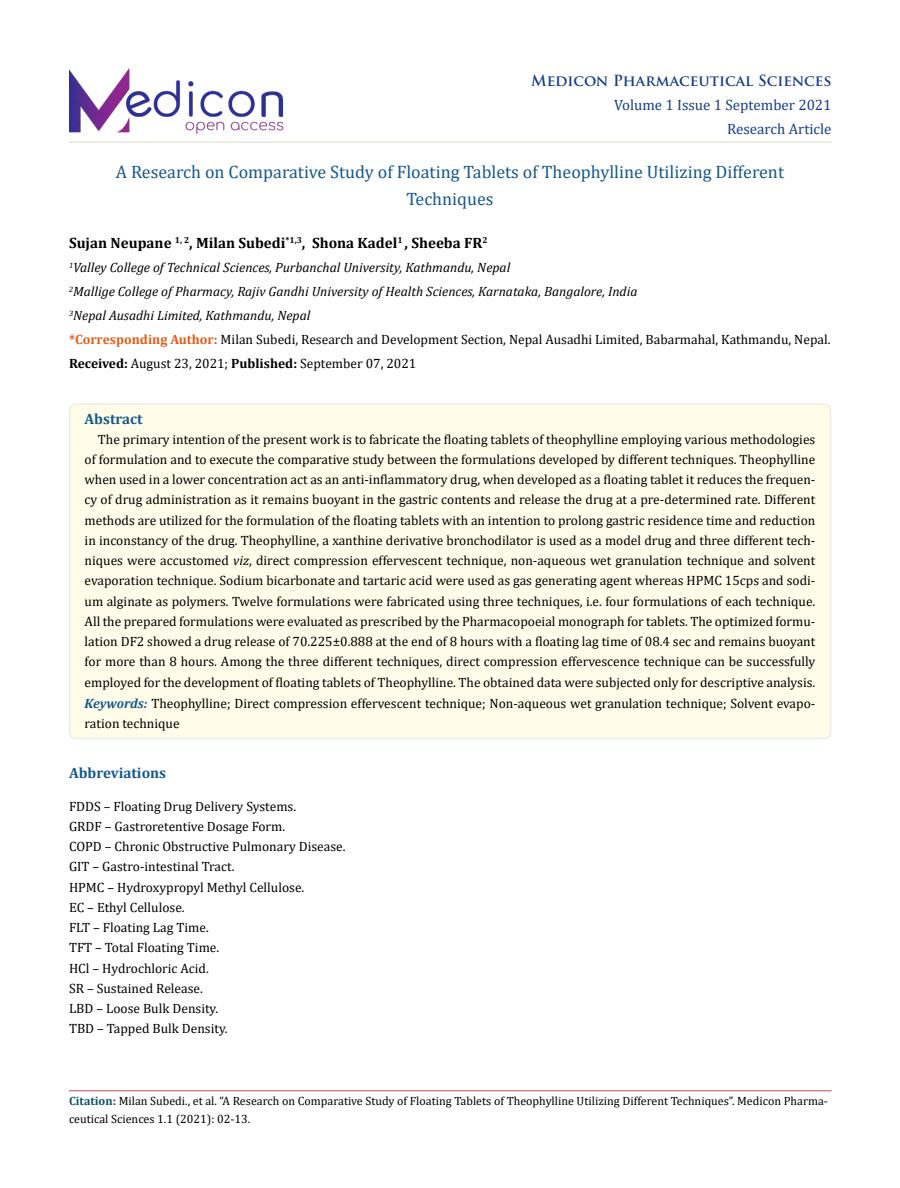
<style>
.page{position:relative;width:900px;height:1188px;background:#fff}
.page>*{position:absolute;margin:0;border:0;box-sizing:border-box;transform-origin:0 0}
.t1{font:18px/27px "Cambria";color:#15588c;text-align:center}
.t2{font:700 15px "Cambria";color:#000}
.t3{font:15px/24px "Cambria";color:#173e88;text-align:right}
.t4{font:700 15px "Trajan Pro";color:#173e88}
.t5{font:700 15px "Cambria";color:#15588c}
.t6{font:13.5px/20.2px "Cambria";color:#000;text-align:justify}
.t7{font:italic 13.5px/24px "Cambria";color:#000}
.t8{font:12px/18px "Cambria";color:#000}
.s1{font-weight:700;font-style:normal;color:#e05d1a}
.s2{font-style:normal}
.s3{font-weight:700;font-style:normal}
.s4{font-style:italic}
.s5{font-weight:700;font-style:italic;color:#15588c}
.s6{font-weight:700;color:#0e536a}
.s7{font-weight:700;color:#173e88}
</style>
<div class="page">
<img style="left:69px;top:68px;width:218px;height:74px">
<hr style="left:69px;top:1091px;width:763px;height:1px;background:#c0504d">
<hr style="left:69px;top:142px;width:762px;height:1px;background:#e0dfcd">
<div style="left:70px;top:404px;width:761px;height:334px;background:#fffde9;border-radius:6px"></div>
<div style="left:69px;top:404px;width:762px;height:335px;border:2px solid #eeece1;border-radius:6px"></div>
<p class="t4" style="left:531px;top:71px;width:302px">Medicon Pharmaceutical Sciences</p>
<p class="t3" style="left:614px;top:92px;width:219px">Volume 1 Issue 1 September 2021<br>Research Article</p>
<h1 class="t1" style="left:116px;top:158px;width:670px">A Research on Comparative Study of Floating Tablets of Theophylline Utilizing Different<br>Techniques</h1>
<p class="t2" style="left:69px;top:232px;width:420px">Sujan Neupane <sup>1,</sup> <sup>2</sup>, Milan Subedi<sup>*1,3</sup>, Shona Kadel<sup>1</sup> , Sheeba FR<sup>2</sup></p>
<p class="t7" style="left:69px;top:255px;width:763px"><sup>1</sup>Valley College of Technical Sciences, Purbanchal University, Kathmandu, Nepal<br><sup>2</sup>Mallige College of Pharmacy, Rajiv Gandhi University of Health Sciences, Karnataka, Bangalore, India<br><sup>3</sup>Nepal Ausadhi Limited, Kathmandu, Nepal<br><span class="s1">*Corresponding Author:</span> <span class="s2">Milan Subedi, Research and Development Section, Nepal Ausadhi Limited, Babarmahal, Kathmandu, Nepal.<br></span><span class="s3">Received:</span> <span class="s2">August 23, 2021;</span> <span class="s3">Published:</span> <span class="s2">September 07, 2021</span></p>
<p class="t5" style="left:85px;top:408px;width:60px">Abstract</p>
<p class="t6" style="left:85px;top:429px;width:732px;text-indent:13px">The primary intention of the present work is to fabricate the floating tablets of theophylline employing various methodologies of formulation and to execute the comparative study between the formulations developed by different techniques. Theophylline when used in a lower concentration act as an anti-inflammatory drug, when developed as a floating tablet it reduces the frequen&shy;cy of drug administration as it remains buoyant in the gastric contents and release the drug at a pre-determined rate. Different methods are utilized for the formulation of the floating tablets with an intention to prolong gastric residence time and reduction in inconstancy of the drug. Theophylline, a xanthine derivative bronchodilator is used as a model drug and three different tech&shy;niques were accustomed <span class="s4">viz</span>, direct compression effervescent technique, non-aqueous wet granulation technique and solvent evaporation technique. Sodium bicarbonate and tartaric acid were used as gas generating agent whereas HPMC 15cps and sodi&shy;um alginate as polymers. Twelve formulations were fabricated using three techniques, i.e. four formulations of each technique.<br>All the prepared formulations were evaluated as prescribed by the Pharmacopoeial monograph for tablets. The optimized formu&shy;lation DF2 showed a drug release of 70.225±0.888 at the end of 8 hours with a floating lag time of 08.4 sec and remains buoyant for more than 8 hours. Among the three different techniques, direct compression effervescence technique can be successfully employed for the development of floating tablets of Theophylline. The obtained data were subjected only for descriptive analysis.<br><span class="s5">Keywords:</span> Theophylline; Direct compression effervescent technique; Non-aqueous wet granulation technique; Solvent evapo&shy;ration technique</p>
<p class="t5" style="left:69px;top:763px;width:99px">Abbreviations</p>
<p class="t6" style="left:69px;top:796px;width:278px;text-align:left">FDDS – Floating Drug Delivery Systems.<br>GRDF – Gastroretentive Dosage Form.<br>COPD – Chronic Obstructive Pulmonary Disease.<br>GIT – Gastro-intestinal Tract.<br>HPMC – Hydroxypropyl Methyl Cellulose.<br>EC – Ethyl Cellulose.<br>FLT – Floating Lag Time.<br>TFT – Total Floating Time.<br>HCl – Hydrochloric Acid.<br>SR – Sustained Release.<br>LBD – Loose Bulk Density.<br>TBD – Tapped Bulk Density.</p>
<p class="t8" style="left:69px;top:1092px;width:760px"><span class="s6">Citation</span><span class="s7">:</span> Milan Subedi., et al. “A Research on Comparative Study of Floating Tablets of Theophylline Utilizing Different Techniques”. Medicon Pharma&shy;ceutical Sciences 1.1 (2021): 02-13.</p>
</div>
